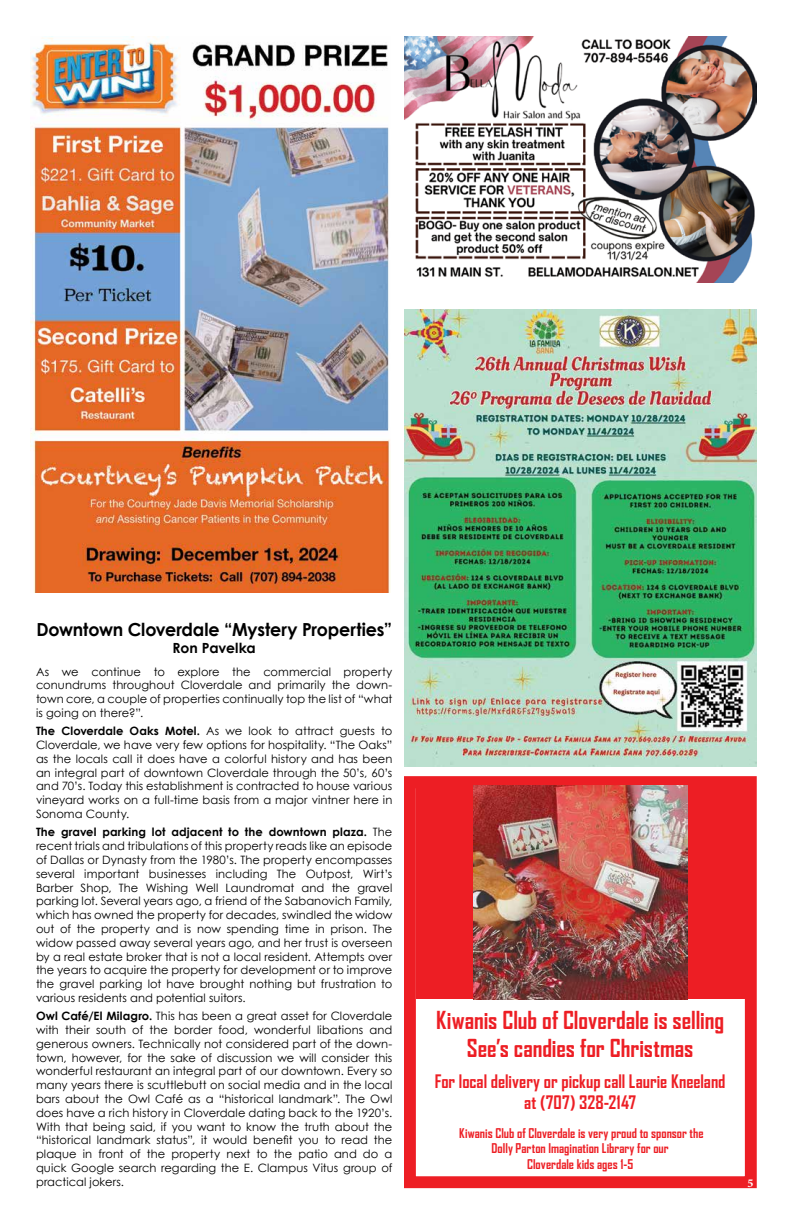
<style>
.page{position:relative;width:792px;height:1224px;background:#fff}
.page>*{position:absolute;margin:0;border:0;box-sizing:border-box;transform-origin:0 0}
.t1{font:700 23.8px/28.5px "Agency FB";letter-spacing:-.005em;color:#ed1e24;text-align:center}
.t2{font:700 18px "Century Gothic";letter-spacing:-.01em;color:#000}
.t3{font:700 17.8px/21.4px "Agency FB";color:#ed1e24;text-align:center}
.t4{font:700 14px "Century Gothic";letter-spacing:-.005em;color:#000}
.t5{font:700 12.9px/15.4px "Agency FB";color:#ed1e24;text-align:center}
.t6{font:700 12px "Minion Pro";color:#fff}
.t7{font:11.5px/13.8px "Century Gothic";letter-spacing:.005em;color:#000;text-align:justify}
.s1{font-weight:700}
</style>
<div class="page">
<img style="left:404px;top:36px;width:353px;height:247px">
<img style="left:404px;top:310px;width:353px;height:456px">
<img style="left:30px;top:36px;width:360px;height:556px">
<div style="left:416px;top:786px;width:335px;height:213px;background:#ed1e24"></div>
<div style="left:404px;top:776px;width:353px;height:412px;border:12px solid #ed1e24"></div>
<img style="left:473px;top:786px;width:214px;height:213px">
<h2 class="t2" style="left:36px;top:616px;width:357px">Downtown Cloverdale “Mystery Properties”</h2>
<p class="t4" style="left:173px;top:637px;width:85px">Ron Pavelka</p>
<p class="t7" style="left:36px;top:664px;width:358px">As we continue to explore the commercial property conundrums throughout Cloverdale and primarily the down&shy;town core, a couple of properties continually top the list of “what is going on there?”.</p>
<p class="t7" style="left:36px;top:724px;width:358px"><span class="s1">The Cloverdale Oaks Motel.</span> As we look to attract guests to Cloverdale, we have very few options for hospitality. “The Oaks” as the locals call it does have a colorful history and has been an integral part of downtown Cloverdale through the 50’s, 60’s and 70’s. Today this establishment is contracted to house various vineyard works on a full-time basis from a major vintner here in Sonoma County.</p>
<p class="t7" style="left:36px;top:825px;width:358px"><span class="s1">The gravel parking lot adjacent to the downtown plaza.</span> The recent trials and tribulations of this property reads like an episode of Dallas or Dynasty from the 1980’s. The property encompasses several important businesses including The Outpost, Wirt’s Barber Shop, The Wishing Well Laundromat and the gravel parking lot. Several years ago, a friend of the Sabanovich Family, which has owned the property for decades, swindled the widow out of the property and is now spending time in prison. The widow passed away several years ago, and her trust is overseen by a real estate broker that is not a local resident. Attempts over the years to acquire the property for development or to improve the gravel parking lot have brought nothing but frustration to various residents and potential suitors.</p>
<p class="t7" style="left:36px;top:1009px;width:358px"><span class="s1">Owl Café/El Milagro.</span> This has been a great asset for Cloverdale with their south of the border food, wonderful libations and generous owners. Technically not considered part of the down&shy;town, however, for the sake of discussion we will consider this wonderful restaurant an integral part of our downtown. Every so many years there is scuttlebutt on social media and in the local bars about the Owl Café as a “historical landmark”. The Owl does have a rich history in Cloverdale dating back to the 1920’s.<br>With that being said, if you want to know the truth about the “historical landmark status”, it would benefit you to read the plaque in front of the property next to the patio and do a quick Google search regarding the E. Clampus Vitus group of practical jokers.</p>
<h1 class="t1" style="left:436px;top:1005px;width:289px">Kiwanis Club of Cloverdale is selling<br>See’s candies for Christmas</h1>
<h3 class="t3" style="left:435px;top:1070px;width:292px">For local delivery or pickup call Laurie Kneeland at (707) 328-2147</h3>
<p class="t5" style="left:459px;top:1125px;width:246px">Kiwanis Club of Cloverdale is very proud to sponsor the<br>Dolly Parton Imagination Library for our<br>Cloverdale kids ages 1-5</p>
<p class="t6" style="left:747px;top:1174px;width:7px">5</p>
</div>
